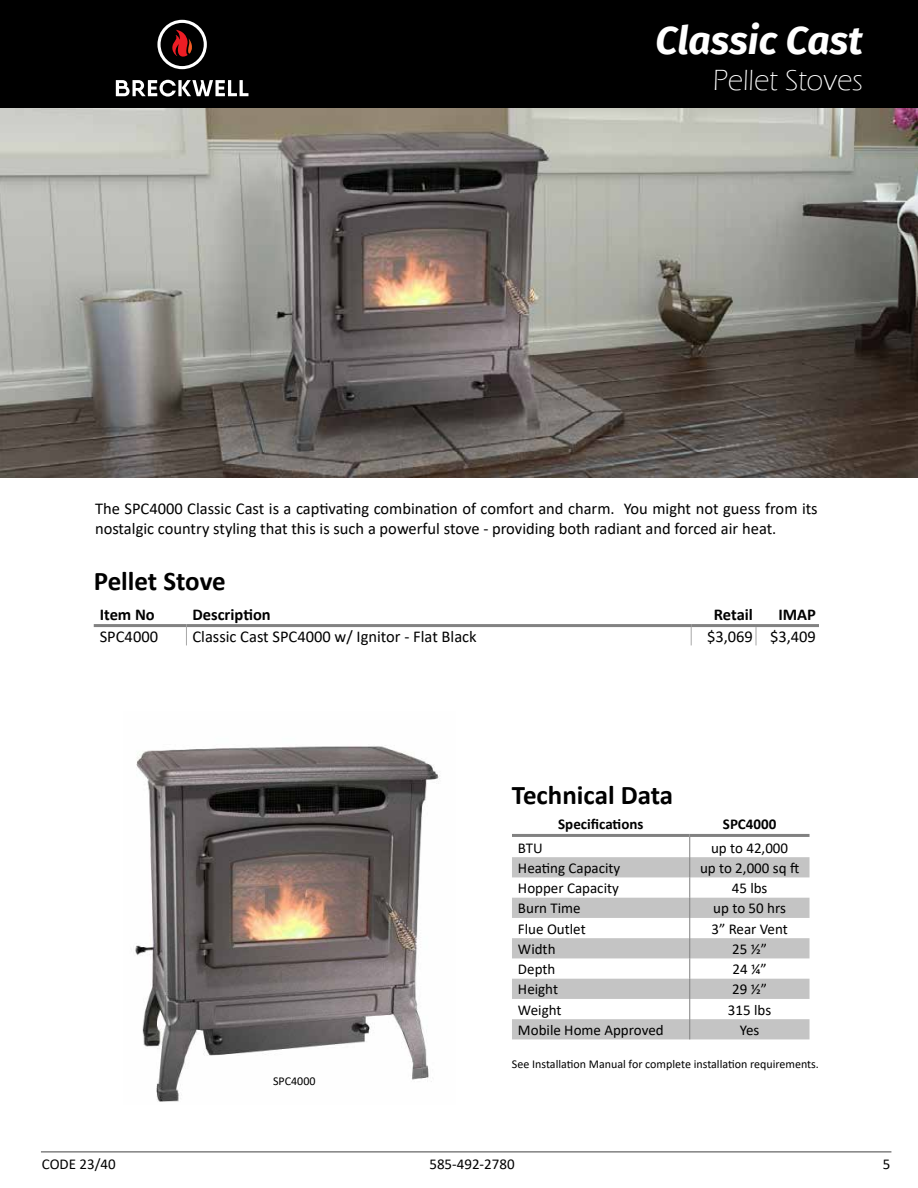
<style>
.page{position:relative;width:918px;height:1188px;background:#fff}
.page>*{position:absolute;margin:0;border:0;box-sizing:border-box;transform-origin:0 0}
.t1{font:italic 700 39px "Fira Sans";color:#fff}
.t2{font:300 30px "Eras ITC";color:#fff}
.t3{font:700 27px "Calibri";color:#000}
.t4{font:16.5px/19.8px "Calibri";color:#000}
.t5{font:700 16.5px "Calibri";color:#000}
.t6{font:15px "Calibri";color:#000}
.t7{font:700 15px "Calibri";color:#000}
.t8{font:12px "Calibri";color:#000}
</style>
<div class="page">
<div style="left:0;top:0;width:918px;height:109px;background:#000"></div>
<hr style="left:41px;top:1151px;width:850px;height:2px;background:#818181">
<svg style="left:157px;top:20px;width:50px;height:49px;background:#4b3333"></svg>
<svg style="left:116px;top:80px;width:60px;height:17px"></svg>
<svg style="left:178px;top:80px;width:4px;height:16px"></svg>
<svg style="left:182px;top:80px;width:66px;height:16px"></svg>
<svg style="left:186px;top:627px;width:1px;height:18px"></svg>
<svg style="left:691px;top:627px;width:1px;height:18px"></svg>
<svg style="left:756px;top:627px;width:1px;height:18px"></svg>
<hr style="left:94px;top:624px;width:92px;height:3px;background:#828282">
<hr style="left:186px;top:624px;width:505px;height:3px;background:#828282">
<hr style="left:691px;top:624px;width:65px;height:3px;background:#828282">
<hr style="left:756px;top:624px;width:63px;height:3px;background:#828282">
<svg style="left:512px;top:857px;width:298px;height:182px;fill:#c4c4c4"></svg>
<hr style="left:512px;top:834px;width:178px;height:3px;background:#818181">
<hr style="left:690px;top:834px;width:120px;height:3px;background:#818181">
<svg style="left:689px;top:837px;width:1px;height:202px"></svg>
<img style="left:0;top:109px;width:918px;height:368px">
<img style="left:135px;top:745px;width:305px;height:357px">
<h1 class="t1" style="left:656px;top:14px;width:209px">Classic Cast</h1>
<h2 class="t2" style="left:713px;top:64px;width:152px">Pellet Stoves</h2>
<p class="t4" style="left:95px;top:499px;width:724px">The SPC4000 Classic Cast is a captivating combination of comfort and charm. You might not guess from its nostalgic country styling that this is such a powerful stove - providing both radiant and forced air heat.</p>
<h3 class="t3" style="left:94px;top:562px;width:134px">Pellet Stove</h3>
<p class="t5" style="left:100px;top:602px;width:57px">Item No</p>
<p class="t5" style="left:192px;top:602px;width:80px">Description</p>
<p class="t5" style="left:714px;top:602px;width:41px">Retail</p>
<p class="t5" style="left:778px;top:602px;width:39px">IMAP</p>
<p class="t4" style="left:100px;top:627px;width:60px">SPC4000</p>
<p class="t4" style="left:192px;top:627px;width:286px">Classic Cast SPC4000 w/ Ignitor - Flat Black</p>
<p class="t4" style="left:707px;top:627px;width:110px">$3,069 $3,409</p>
<h3 class="t3" style="left:512px;top:776px;width:163px">Technical Data</h3>
<p class="t7" style="left:558px;top:814px;width:87px">Specifications</p>
<p class="t7" style="left:723px;top:814px;width:55px">SPC4000</p>
<p class="t6" style="left:518px;top:837px;width:26px">BTU</p>
<p class="t6" style="left:711px;top:837px;width:79px">up to 42,000</p>
<p class="t6" style="left:518px;top:858px;width:104px">Heating Capacity</p>
<p class="t6" style="left:700px;top:858px;width:101px">up to 2,000 sq ft</p>
<p class="t6" style="left:518px;top:878px;width:102px">Hopper Capacity</p>
<p class="t6" style="left:732px;top:878px;width:37px">45 lbs</p>
<p class="t6" style="left:518px;top:898px;width:64px">Burn Time</p>
<p class="t6" style="left:713px;top:898px;width:74px">up to 50 hrs</p>
<p class="t6" style="left:518px;top:918px;width:69px">Flue Outlet</p>
<p class="t6" style="left:711px;top:918px;width:78px">3” Rear Vent</p>
<p class="t6" style="left:518px;top:939px;width:39px">Width</p>
<p class="t6" style="left:732px;top:939px;width:36px">25 ½”</p>
<p class="t6" style="left:518px;top:959px;width:39px">Depth</p>
<p class="t6" style="left:732px;top:959px;width:36px">24 ¼”</p>
<p class="t6" style="left:518px;top:979px;width:42px">Height</p>
<p class="t6" style="left:732px;top:979px;width:36px">29 ½”</p>
<p class="t6" style="left:518px;top:999px;width:45px">Weight</p>
<p class="t6" style="left:728px;top:999px;width:45px">315 lbs</p>
<p class="t6" style="left:518px;top:1020px;width:147px">Mobile Home Approved</p>
<p class="t6" style="left:740px;top:1020px;width:21px">Yes</p>
<p class="t6" style="left:42px;top:1153px;width:75px">CODE 23/40</p>
<p class="t8" style="left:273px;top:1073px;width:44px">SPC4000</p>
<p class="t8" style="left:512px;top:1056px;width:309px">See Installation Manual for complete installation requirements.</p>
<p class="t6" style="left:429px;top:1153px;width:87px">585-492-2780</p>
<p class="t6" style="left:883px;top:1153px;width:9px">5</p>
</div>
